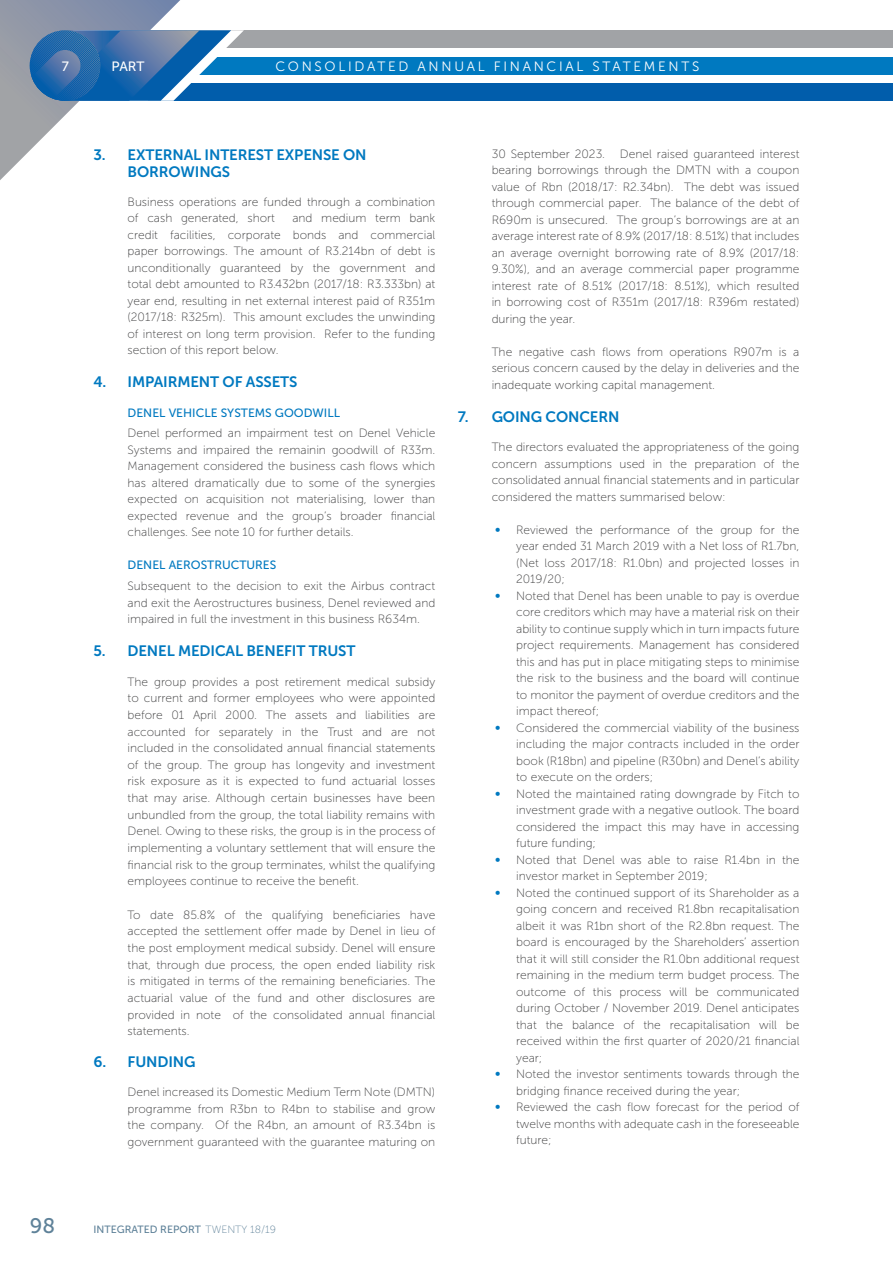
<style>
.page{position:relative;width:893px;height:1263px;background:#fff}
.page>*{position:absolute;margin:0;border:0;box-sizing:border-box;transform-origin:0 0}
.t1{font:21px "Museo Sans 500";color:#5f8299}
.t2{font:15px/16.5px "Museo Sans 700";letter-spacing:-.01em;color:#0079c0}
.t3{font:13.5px "Museo Sans 300";letter-spacing:.2em;color:#fff}
.t4{font:13.5px "Museo Sans 500";color:#fff}
.t5{font:12px/16.5px "Museo Sans 100";color:#3e3e3f;text-align:justify}
.t6{font:12px "Museo Sans 500";color:#0079c0}
.t7{font:12px "Museo Sans 300";color:#0079c0}
.t8{font:10.5px "Museo Sans 500";color:#5f8299}
.s1{font-family:"Museo Sans 100"}
</style>
<div class="page">
<svg style="left:0;top:0;width:304px;height:180px"></svg>
<div style="left:149px;top:83px;width:744px;height:18px;background:#015dab"></div>
<div style="left:149px;top:57px;width:744px;height:17px;background:#0079c0"></div>
<div style="left:149px;top:30px;width:744px;height:18px;background:#a1a3a6"></div>
<svg style="left:30px;top:30px;width:214px;height:71px"></svg>
<p class="t4" style="left:62px;top:59px;width:9px">7</p>
<p class="t4" style="left:112px;top:59px;width:34px">PART</p>
<p class="t3" style="left:275px;top:59px;width:425px">CONSOLIDATED ANNUAL FINANCIAL STATEMENTS</p>
<p class="t2" style="left:128px;top:147px;width:241px;text-indent:-34px">3. EXTERNAL INTEREST EXPENSE ON<br>BORROWINGS</p>
<p class="t5" style="left:128px;top:194px;width:309px">Business operations are funded through a combination of cash generated, short</p>
<p class="t5" style="left:128px;top:210px;width:309px;text-indent:165px">and medium term bank credit facilities, corporate bonds and commercial paper borrowings. The amount of R3.214bn of debt is unconditionally guaranteed by the government and total debt amounted to R3.432bn (2017/18: R3.333bn) at year end, resulting in net external interest paid of R351m (2017/18: R325m). This amount excludes the unwinding of interest on long term provision. Refer to the funding section of this report below.</p>
<p class="t2" style="left:94px;top:374px;width:205px">4. IMPAIRMENT OF ASSETS</p>
<p class="t6" style="left:128px;top:406px;width:214px">DENEL VEHICLE SYSTEMS GOODWILL</p>
<p class="t5" style="left:128px;top:425px;width:309px">Denel performed an impairment test on Denel Vehicle Systems and impaired the remainin goodwill of R33m.<br>Management considered the business cash flows which has altered dramatically due to some of the synergies expected on acquisition not materialising, lower than expected revenue and the group’s broader financial challenges. See note 10 for further details.</p>
<p class="t6" style="left:128px;top:559px;width:150px">DENEL AEROSTRUCTURES</p>
<p class="t5" style="left:128px;top:578px;width:309px">Subsequent to the decision to exit the Airbus contract and exit the Aerostructures business, Denel reviewed and impaired in full the investment in this business R634m.</p>
<p class="t2" style="left:94px;top:643px;width:263px">5. DENEL MEDICAL BENEFIT TRUST</p>
<p class="t5" style="left:128px;top:673px;width:309px">The group provides a post retirement medical subsidy to current and former employees who were appointed before 01 April 2000. The assets and liabilities are accounted for separately in the Trust and are not included in the consolidated annual financial statements of the group. The group has longevity and investment risk exposure as it is expected to fund actuarial losses that may arise. Although certain businesses have been unbundled from the group, the total liability remains with Denel. Owing to these risks, the group is in the process of implementing a voluntary settlement that will ensure the financial risk to the group terminates, whilst the qualifying employees continue to receive the benefit.</p>
<p class="t5" style="left:128px;top:906px;width:309px">To date 85.8% of the qualifying beneficiaries have accepted the settlement offer made by Denel in lieu of the post employment medical subsidy. Denel will ensure that, through due process, the open ended liability risk is mitigated in terms of the remaining beneficiaries. The actuarial value of the fund and other disclosures are provided in note of the consolidated annual financial statements.</p>
<p class="t2" style="left:94px;top:1053px;width:103px">6. FUNDING</p>
<p class="t5" style="left:128px;top:1084px;width:309px">Denel increased its Domestic Medium Term Note (DMTN) programme from R3bn to R4bn to stabilise and grow the company. Of the R4bn, an amount of R3.34bn is government guaranteed with the guarantee maturing on</p>
<p class="t5" style="left:492px;top:146px;width:115px">30 September 2023.</p>
<p class="t5" style="left:492px;top:146px;width:309px;text-indent:128px">Denel raised guaranteed interest bearing borrowings through the DMTN with a coupon value of Rbn (2018/17: R2.34bn). The debt was issued through commercial paper. The balance of the debt of R690m is unsecured. The group’s borrowings are at an average interest rate of 8.9% (2017/18: 8.51%) that includes an average overnight borrowing rate of 8.9% (2017/18:<br>9.30%), and an average commercial paper programme interest rate of 8.51% (2017/18: 8.51%), which resulted in borrowing cost of R351m (2017/18: R396m restated) during the year.</p>
<p class="t5" style="left:492px;top:344px;width:309px">The negative cash flows from operations R907m is a serious concern caused by the delay in deliveries and the inadequate working capital management.</p>
<p class="t2" style="left:458px;top:408px;width:163px">7. GOING CONCERN</p>
<p class="t5" style="left:492px;top:439px;width:309px">The directors evaluated the appropriateness of the going concern assumptions used in the preparation of the consolidated annual financial statements and in particular considered the matters summarised below:</p>
<p class="t7" style="left:495px;top:523px;width:7px">∞</p>
<p class="t5" style="left:516px;top:521px;width:285px">Reviewed the performance of the group for the year ended 31 March 2019 with a Net loss of R1.7bn, (Net loss 2017/18: R1.0bn) and projected losses in 2019/20;</p>
<p class="t7" style="left:495px;top:589px;width:7px">∞</p>
<p class="t5" style="left:516px;top:587px;width:285px">Noted that Denel has been unable to pay is overdue core creditors which may have a material risk on their ability to continue supply which in turn impacts future project requirements. Management has considered this and has put in place mitigating steps to minimise the risk to the business and the board will continue to monitor the payment of overdue creditors and the impact thereof;</p>
<p class="t7" style="left:495px;top:721px;width:7px">∞</p>
<p class="t5" style="left:516px;top:719px;width:285px">Considered the commercial viability of the business including the major contracts included in the order book (R18bn) and pipeline (R30bn) and Denel’s ability to execute on the orders;</p>
<p class="t7" style="left:495px;top:787px;width:7px">∞</p>
<p class="t5" style="left:516px;top:785px;width:285px">Noted the maintained rating downgrade by Fitch to investment grade with a negative outlook. The board considered the impact this may have in accessing future funding;</p>
<p class="t7" style="left:495px;top:853px;width:7px">∞</p>
<p class="t5" style="left:516px;top:851px;width:285px">Noted that Denel was able to raise R1.4bn in the investor market in September 2019;</p>
<p class="t7" style="left:495px;top:886px;width:7px">∞</p>
<p class="t5" style="left:516px;top:884px;width:285px">Noted the continued support of its Shareholder as a going concern and received R1.8bn recapitalisation albeit it was R1bn short of the R2.8bn request. The board is encouraged by the Shareholders’ assertion that it will still consider the R1.0bn additional request remaining in the medium term budget process. The outcome of this process will be communicated during October / November 2019. Denel anticipates that the balance of the recapitalisation will be received within the first quarter of 2020/21 financial year;</p>
<p class="t7" style="left:495px;top:1067px;width:7px">∞</p>
<p class="t5" style="left:516px;top:1066px;width:285px">Noted the investor sentiments towards through the bridging finance received during the year;</p>
<p class="t7" style="left:495px;top:1100px;width:7px">∞</p>
<p class="t5" style="left:516px;top:1099px;width:285px">Reviewed the cash flow forecast for the period of twelve months with adequate cash in the foreseeable future;</p>
<h1 class="t1" style="left:30px;top:1214px;width:27px">98</h1>
<p class="t8" style="left:94px;top:1224px;width:184px">INTEGRATED REPORT <span class="s1">TWENTY 18/19</span></p>
</div>
